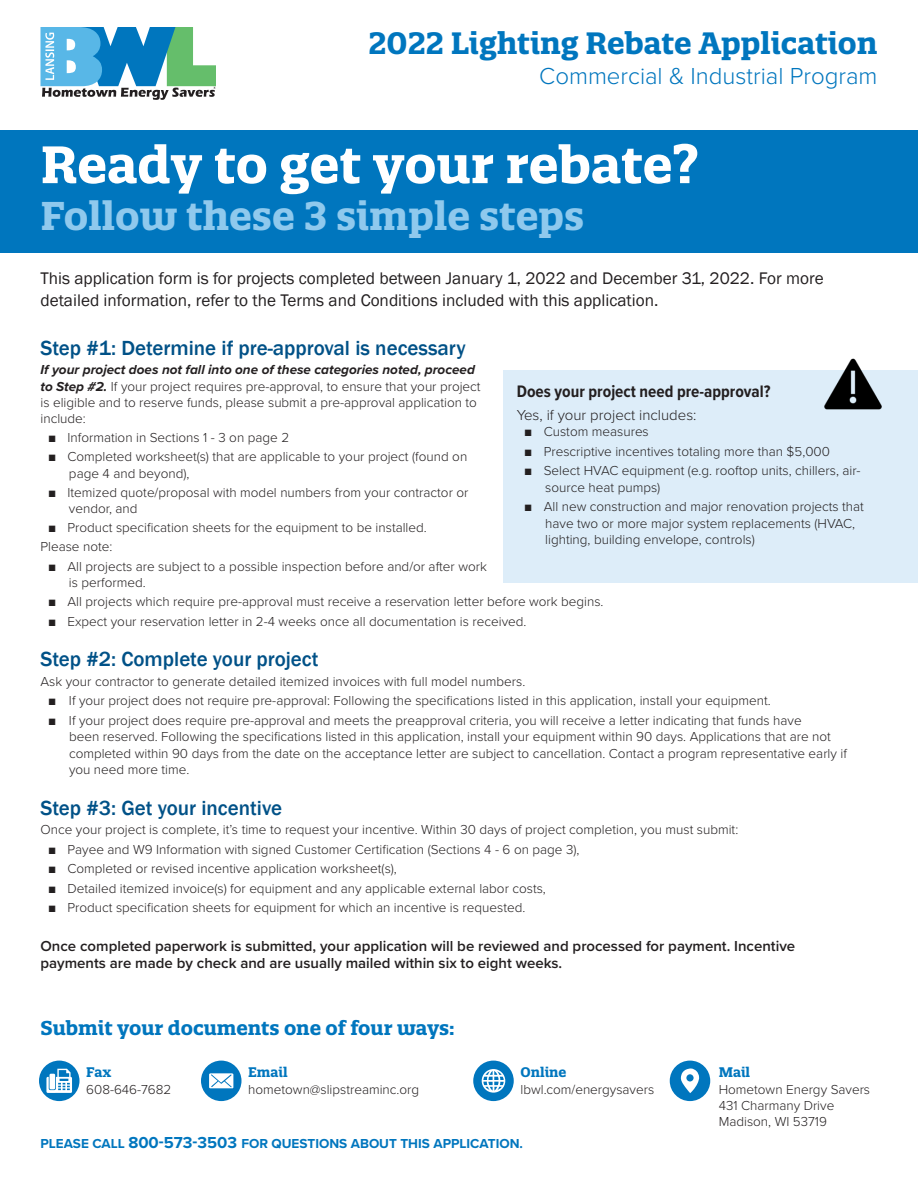
<style>
.page{position:relative;width:918px;height:1188px;background:#fff}
.page>*{position:absolute;margin:0;border:0;box-sizing:border-box;transform-origin:0 0}
.t1{font:700 51px "Quatro Slab";color:#fff}
.t2{font:700 39px "Quatro Slab";color:#8fc9ed}
.t3{font:700 30px "Quatro Slab";color:#0076be}
.t4{font:300 24px "Proxima Nova";color:#0076be}
.Section_Header_-_Blu{font:500 21px "Franklin Gothic";color:#005187}
.t5{font:700 19.5px "Quatro Slab";color:#0076be}
.First_Page_Content{font:17.25px/22.5px "Franklin Gothic";color:#231f20}
.First_Page_Content-2{font:700 17.25px "Proxima Nova Cond";color:#231f20}
.Paragraph_-_PN_11{font:600 15px/16.5px "Proxima Nova";color:#231f20}
.First_Page_Content-3{font:300 15px "Proxima Nova";color:#231f20}
.Paragraph_-_PN_11-2{font:300 13.5px/16.5px "Proxima Nova";color:#231f20}
.t6{font:700 13.5px "Proxima Nova";color:#0076be}
.t7{font:700 13.5px "Quatro Slab";color:#0076be}
.s1{font-weight:700;font-style:italic}
.s2{font-family:"Franklin Gothic";font-weight:400}
.s3{font-size:16.5px}
</style>
<div class="page">
<svg style="left:41px;top:27px;width:175px;height:73px"></svg>
<div style="left:670px;top:1061px;width:40px;height:40px;background:#0076be;border-radius:50%"></div>
<svg style="left:681px;top:1068px;width:18px;height:25px"></svg>
<div style="left:473px;top:1061px;width:41px;height:40px;background:#0076be;border-radius:50%"></div>
<svg style="left:482px;top:1069px;width:23px;height:24px"></svg>
<div style="left:201px;top:1061px;width:41px;height:40px;background:#0076be;border-radius:50%"></div>
<svg style="left:209px;top:1073px;width:25px;height:15px"></svg>
<div style="left:39px;top:1061px;width:41px;height:40px;background:#0076be;border-radius:50%"></div>
<svg style="left:46px;top:1069px;width:26px;height:24px"></svg>
<div style="left:0;top:130px;width:918px;height:122px;background:#0076be"></div>
<div style="left:503px;top:370px;width:415px;height:212px;background:#ddedf9"></div>
<img style="left:824px;top:358px;width:58px;height:52px">
<p class="t3" style="left:368px;top:24px;width:511px">2022 Lighting Rebate Application</p>
<p class="t4" style="left:539px;top:58px;width:340px">Commercial &amp; Industrial Program</p>
<p class="t1" style="left:40px;top:132px;width:660px">Ready to get your rebate?</p>
<p class="t2" style="left:40px;top:191px;width:545px">Follow these 3 simple steps</p>
<p class="First_Page_Content" style="left:40px;top:267px;width:785px">This application form is for projects completed between January 1, 2022 and December 31, 2022. For more detailed information, refer to the Terms and Conditions included with this application.</p>
<p class="Section_Header_-_Blu" style="left:40px;top:335px;width:427px">Step #1: Determine if pre-approval is necessary</p>
<p class="Paragraph_-_PN_11-2" style="left:40px;top:361px;width:442px"><span class="s1">If your project does not fall into one of these categories noted, proceed to Step #2.</span> If your project requires pre-approval, to ensure that your project is eligible and to reserve funds, please submit a pre-approval application to include:</p>
<p class="Paragraph_-_PN_11-2" style="left:48px;top:429px;width:243px"><span class="s2">■</span> Information in Sections 1 - 3 on page 2</p>
<p class="Paragraph_-_PN_11-2" style="left:69px;top:448px;width:400px;text-indent:-21px"><span class="s2">■</span> Completed worksheet(s) that are applicable to your project (found on page 4 and beyond),</p>
<p class="Paragraph_-_PN_11-2" style="left:69px;top:484px;width:401px;text-indent:-21px"><span class="s2">■</span> Itemized quote/proposal with model numbers from your contractor or vendor, and</p>
<p class="Paragraph_-_PN_11-2" style="left:48px;top:519px;width:380px"><span class="s2">■</span> Product specification sheets for the equipment to be installed.</p>
<p class="Paragraph_-_PN_11-2" style="left:40px;top:538px;width:73px">Please note:</p>
<p class="Paragraph_-_PN_11-2" style="left:69px;top:557px;width:419px;text-indent:-21px"><span class="s2">■</span> All projects are subject to a possible inspection before and/or after work is performed.</p>
<p class="Paragraph_-_PN_11-2" style="left:48px;top:593px;width:557px"><span class="s2">■</span> All projects which require pre-approval must receive a reservation letter before work begins.</p>
<p class="Paragraph_-_PN_11-2" style="left:48px;top:612px;width:480px"><span class="s2">■</span> Expect your reservation letter in 2-4 weeks once all documentation is received.</p>
<p class="Section_Header_-_Blu" style="left:40px;top:646px;width:280px">Step #2: Complete your project</p>
<p class="Paragraph_-_PN_11-2" style="left:40px;top:672px;width:486px">Ask your contractor to generate detailed itemized invoices with full model numbers.</p>
<p class="Paragraph_-_PN_11-2" style="left:48px;top:692px;width:724px"><span class="s2">■</span> If your project does not require pre-approval: Following the specifications listed in this application, install your equipment.</p>
<p class="Paragraph_-_PN_11-2" style="left:69px;top:711px;width:779px;text-indent:-21px"><span class="s2">■</span> If your project does require pre-approval and meets the preapproval criteria, you will receive a letter indicating that funds have<br>been reserved. Following the specifications listed in this application, install your equipment within 90 days. Applications that are not completed within 90 days from the date on the acceptance letter are subject to cancellation. Contact a program representative early if you need more time.</p>
<p class="Section_Header_-_Blu" style="left:40px;top:795px;width:243px">Step #3: Get your incentive</p>
<p class="Paragraph_-_PN_11-2" style="left:40px;top:821px;width:699px">Once your project is complete, it’s time to request your incentive. Within 30 days of project completion, you must submit:</p>
<p class="Paragraph_-_PN_11-2" style="left:48px;top:840px;width:533px"><span class="s2">■</span> Payee and W9 Information with signed Customer Certification (Sections 4 - 6 on page 3),</p>
<p class="Paragraph_-_PN_11-2" style="left:48px;top:860px;width:350px"><span class="s2">■</span> Completed or revised incentive application worksheet(s),</p>
<p class="Paragraph_-_PN_11-2" style="left:48px;top:879px;width:499px"><span class="s2">■</span> Detailed itemized invoice(s) for equipment and any applicable external labor costs,</p>
<p class="Paragraph_-_PN_11-2" style="left:48px;top:899px;width:479px"><span class="s2">■</span> Product specification sheets for equipment for which an incentive is requested.</p>
<p class="Paragraph_-_PN_11" style="left:40px;top:937px;width:756px">Once completed paperwork is submitted, your application will be reviewed and processed for payment. Incentive payments are made by check and are usually mailed within six to eight weeks.</p>
<p class="First_Page_Content-2" style="left:517px;top:379px;width:255px">Does your project need pre-approval?</p>
<p class="First_Page_Content-3" style="left:517px;top:403px;width:181px">Yes, if your project includes:</p>
<p class="Paragraph_-_PN_11-2" style="left:524px;top:423px;width:126px"><span class="s2">■</span> Custom measures</p>
<p class="Paragraph_-_PN_11-2" style="left:524px;top:442px;width:307px"><span class="s2">■</span> Prescriptive incentives totaling more than $5,000</p>
<p class="Paragraph_-_PN_11-2" style="left:545px;top:462px;width:317px;text-indent:-21px"><span class="s2">■</span> Select HVAC equipment (e.g. rooftop units, chillers, air&shy;source heat pumps)</p>
<p class="Paragraph_-_PN_11-2" style="left:545px;top:498px;width:320px;text-indent:-21px"><span class="s2">■</span> All new construction and major renovation projects that have two or more major system replacements (HVAC, lighting, building envelope, controls)</p>
<p class="t5" style="left:40px;top:1015px;width:416px">Submit your documents one of four ways:</p>
<p class="t7" style="left:86px;top:1064px;width:27px">Fax</p>
<p class="Paragraph_-_PN_11-2" style="left:86px;top:1080px;width:87px">608-646-7682</p>
<p class="t7" style="left:248px;top:1064px;width:41px">Email</p>
<p class="Paragraph_-_PN_11-2" style="left:248px;top:1080px;width:172px">hometown@slipstreaminc.org</p>
<p class="t7" style="left:521px;top:1064px;width:47px">Online</p>
<p class="Paragraph_-_PN_11-2" style="left:521px;top:1080px;width:135px">lbwl.com/energysavers</p>
<p class="t6" style="left:40px;top:1133px;width:484px">PLEASE CALL <span class="s3">800-573-3503</span> FOR QUESTIONS ABOUT THIS APPLICATION.</p>
<p class="t7" style="left:719px;top:1064px;width:33px">Mail</p>
<p class="Paragraph_-_PN_11-2" style="left:719px;top:1080px;width:153px">Hometown Energy Savers</p>
<p class="Paragraph_-_PN_11-2" style="left:719px;top:1096px;width:117px">431 Charmany Drive</p>
<p class="Paragraph_-_PN_11-2" style="left:719px;top:1113px;width:110px">Madison, WI 53719</p>
</div>
